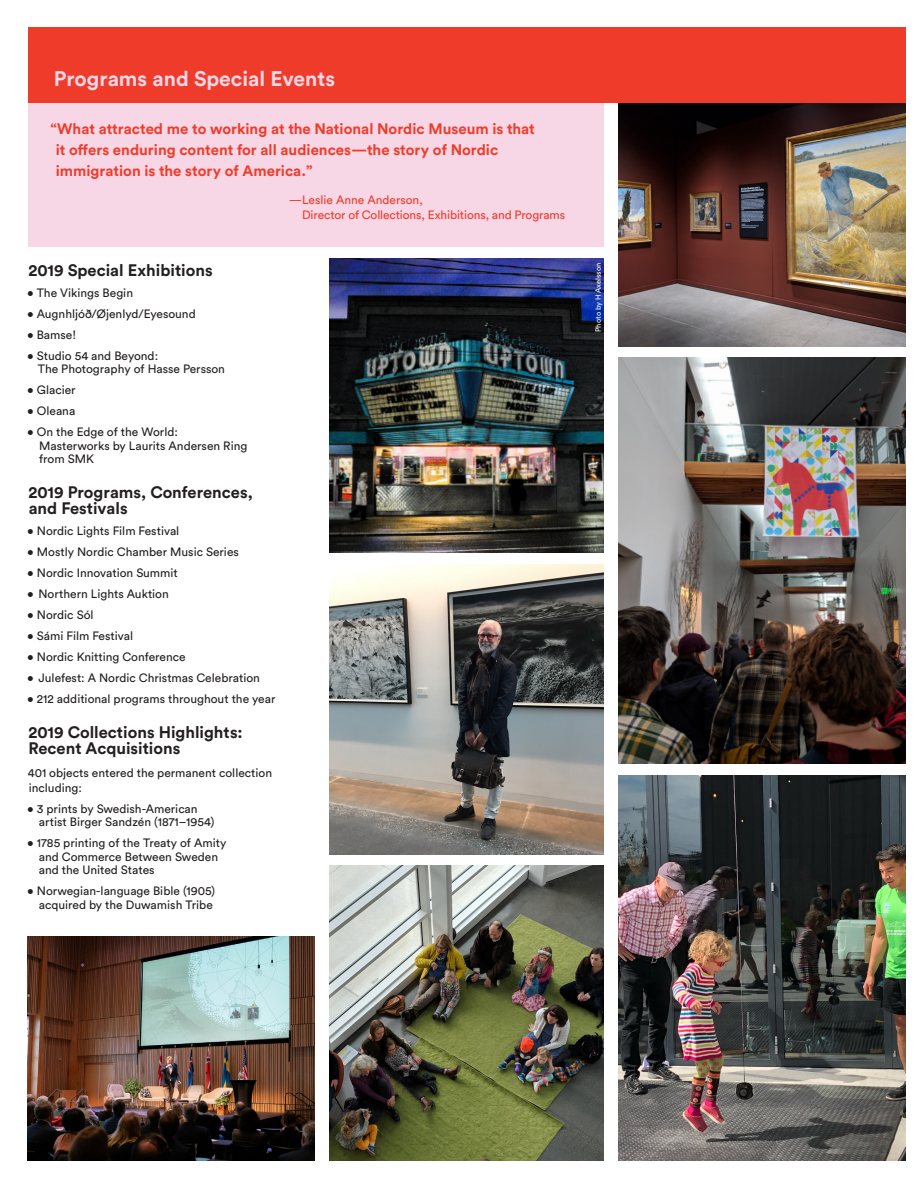
<style>
.page{position:relative;width:918px;height:1188px;background:#fff}
.page>*{position:absolute;margin:0;border:0;box-sizing:border-box;transform-origin:0 0}
.S1{font:700 21px "Circular Pro";color:#f7d6e6}
.S2{font:700 16.5px/16.5px "Circular Pro";color:#231f20}
.S3{font:700 15px/21px "Circular Pro";color:#ef3c2a}
.BL{font:12px/13.5px "Circular Pro";color:#231f20}
.T{font:12px/15px "Circular Pro";letter-spacing:-.01em;color:#ef3c2a}
.T-2{font:12px/15px "Circular Pro";color:#231f20}
.ArtCredit{font:7.5px "Circular Pro";color:#fff}
</style>
<div class="page">
<img style="left:329px;top:259px;width:275px;height:294px">
<img style="left:619px;top:101px;width:287px;height:245px">
<img style="left:329px;top:564px;width:275px;height:290px">
<div style="left:28px;top:94px;width:576px;height:153px;background:#f7d6e6"></div>
<div style="left:28px;top:27px;width:877px;height:76px;background:#ef3c2a"></div>
<img style="left:619px;top:357px;width:286px;height:407px">
<img style="left:329px;top:866px;width:275px;height:295px">
<img style="left:619px;top:775px;width:286px;height:386px">
<img style="left:28px;top:936px;width:286px;height:225px">
<p class="S1" style="left:54px;top:64px;width:283px">Programs and Special Events</p>
<p class="S3" style="left:56px;top:118px;width:481px;text-indent:-5px">“What attracted me to working at the National Nordic Museum is that it offers enduring content for all audiences—the story of Nordic immigration is the story of America.”</p>
<p class="T" style="left:302px;top:192px;width:265px;text-indent:-13px">—Leslie Anne Anderson,<br>Director of Collections, Exhibitions, and Programs</p>
<p class="S2" style="left:28px;top:261px;width:186px">2019 Special Exhibitions</p>
<p class="BL" style="left:27px;top:285px;width:107px">• The Vikings Begin</p>
<p class="BL" style="left:27px;top:306px;width:170px">• Augnhljóð/Øjenlyd/Eyesound</p>
<p class="BL" style="left:27px;top:327px;width:50px">• Bamse!</p>
<p class="BL" style="left:38px;top:348px;width:189px;text-indent:-11px">• Studio 54 and Beyond:<br>The Photography of Hasse Persson</p>
<p class="BL" style="left:27px;top:383px;width:50px">• Glacier</p>
<p class="BL" style="left:27px;top:404px;width:50px">• Oleana</p>
<p class="BL" style="left:39px;top:425px;width:210px;text-indent:-12px">• On the Edge of the World:<br>Masterworks by Laurits Andersen Ring from SMK</p>
<p class="S2" style="left:28px;top:483px;width:226px">2019 Programs, Conferences, and Festivals</p>
<p class="BL" style="left:27px;top:524px;width:154px">• Nordic Lights Film Festival</p>
<p class="BL" style="left:27px;top:545px;width:213px">• Mostly Nordic Chamber Music Series</p>
<p class="BL" style="left:27px;top:566px;width:152px">• Nordic Innovation Summit</p>
<p class="BL" style="left:27px;top:587px;width:143px">• Northern Lights Auktion</p>
<p class="BL" style="left:27px;top:608px;width:68px">• Nordic Sól</p>
<p class="BL" style="left:27px;top:629px;width:107px">• Sámi Film Festival</p>
<p class="BL" style="left:27px;top:650px;width:160px">• Nordic Knitting Conference</p>
<p class="BL" style="left:27px;top:671px;width:234px">• Julefest: A Nordic Christmas Celebration</p>
<p class="BL" style="left:27px;top:692px;width:250px">• 212 additional programs throughout the year</p>
<p class="S2" style="left:28px;top:723px;width:216px">2019 Collections Highlights:<br>Recent Acquisitions</p>
<p class="T-2" style="left:28px;top:765px;width:246px">401 objects entered the permanent collection including:</p>
<p class="BL" style="left:39px;top:801px;width:177px;text-indent:-12px">• 3 prints by Swedish-American artist Birger Sandzén (1871–1954)</p>
<p class="BL" style="left:39px;top:836px;width:189px;text-indent:-12px">• 1785 printing of the Treaty of Amity and Commerce Between Sweden and the United States</p>
<p class="BL" style="left:27px;top:884px;width:190px;text-align:right">• Norwegian-language Bible (1905) acquired by the Duwamish Tribe</p>
<p class="ArtCredit" style="left:593px;top:332px;width:71px;rotate:-90deg">Photo by H Axelsson</p>
</div>
